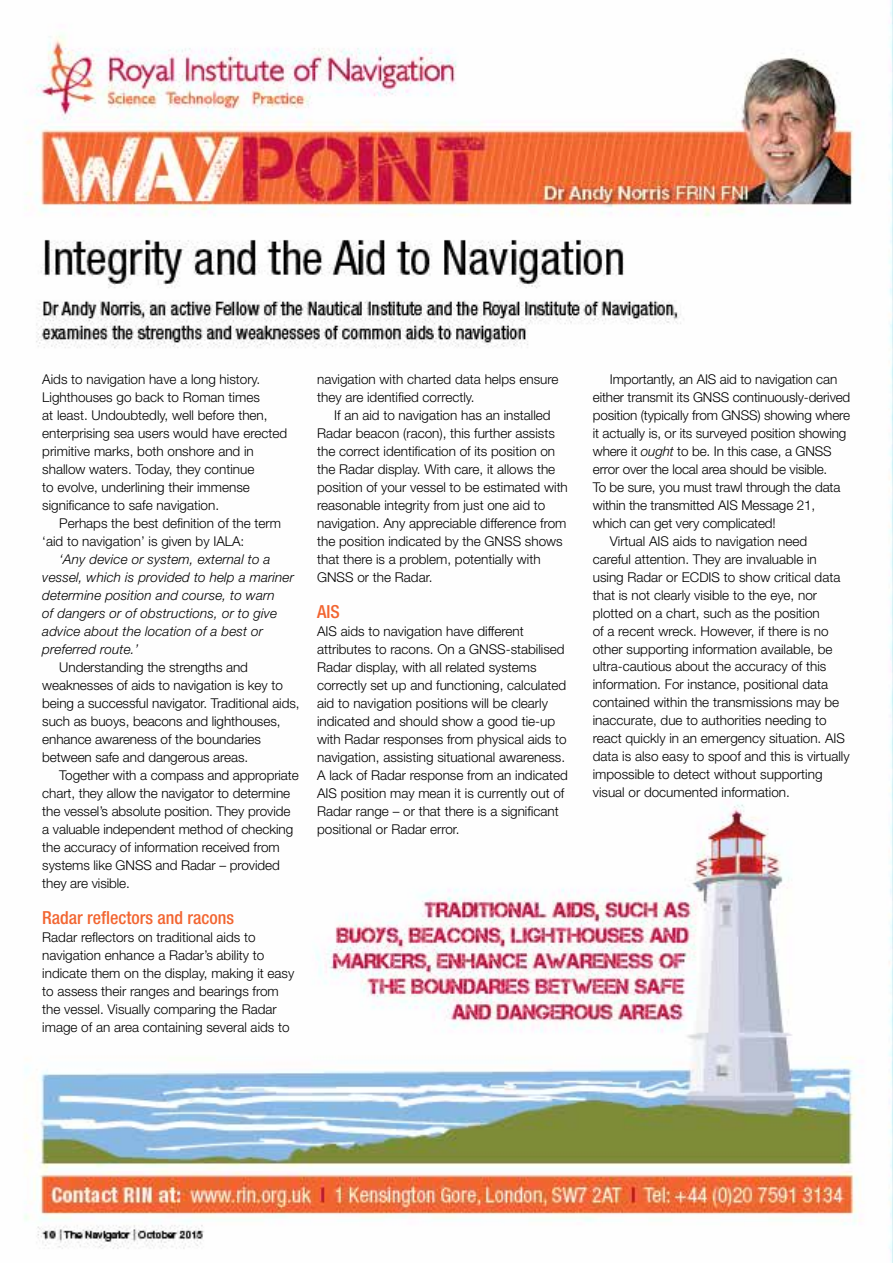
<style>
.page{position:relative;width:893px;height:1263px;background:#fff}
.page>*{position:absolute;margin:0;border:0;box-sizing:border-box;transform-origin:0 0}
.t1{font:500 condensed 18px "Helvetica Neue LT Std";color:#f26531}
.t2{font:300 13.5px/18px "Helvetica Neue LT Std";color:#000}
.t3{font:italic 300 13.5px/18px "Helvetica Neue LT Std";letter-spacing:.01em;color:#000}
.s1{font-style:italic}
</style>
<div class="page">
<img style="left:24px;top:0;width:869px;height:1263px">
<p class="t2" style="left:42px;top:369px;width:246px">Aids to navigation have a long history.<br>Lighthouses go back to Roman times<br>at least. Undoubtedly, well before then, enterprising sea users would have erected primitive marks, both onshore and in shallow waters. Today, they continue<br>to evolve, underlining their immense significance to safe navigation.</p>
<p class="t2" style="left:42px;top:513px;width:240px;text-indent:17px">Perhaps the best definition of the term ‘aid to navigation’ is given by IALA:</p>
<p class="t3" style="left:42px;top:550px;width:253px;text-indent:17px">‘Any device or system, external to a vessel, which is provided to help a mariner determine position and course, to warn<br>of dangers or of obstructions, or to give advice about the location of a best or preferred route.’</p>
<p class="t2" style="left:42px;top:657px;width:259px;text-indent:17px">Understanding the strengths and weaknesses of aids to navigation is key to being a successful navigator. Traditional aids, such as buoys, beacons and lighthouses, enhance awareness of the boundaries between safe and dangerous areas.</p>
<p class="t2" style="left:42px;top:765px;width:258px;text-indent:17px">Together with a compass and appropriate chart, they allow the navigator to determine the vessel’s absolute position. They provide a valuable independent method of checking the accuracy of information received from systems like GNSS and Radar – provided they are visible.</p>
<h1 class="t1" style="left:42px;top:906px;width:193px">Radar reflectors and racons</h1>
<p class="t2" style="left:42px;top:927px;width:254px">Radar reflectors on traditional aids to navigation enhance a Radar’s ability to indicate them on the display, making it easy to assess their ranges and bearings from the vessel. Visually comparing the Radar image of an area containing several aids to</p>
<p class="t2" style="left:317px;top:369px;width:243px">navigation with charted data helps ensure they are identified correctly.</p>
<p class="t2" style="left:317px;top:405px;width:252px;text-indent:17px">If an aid to navigation has an installed Radar beacon (racon), this further assists the correct identification of its position on the Radar display. With care, it allows the position of your vessel to be estimated with reasonable integrity from just one aid to navigation. Any appreciable difference from the position indicated by the GNSS shows that there is a problem, potentially with GNSS or the Radar.</p>
<h1 class="t1" style="left:317px;top:600px;width:24px">AIS</h1>
<p class="t2" style="left:317px;top:621px;width:252px">AIS aids to navigation have different attributes to racons. On a GNSS-stabilised Radar display, with all related systems correctly set up and functioning, calculated aid to navigation positions will be clearly indicated and should show a good tie-up with Radar responses from physical aids to navigation, assisting situational awareness.<br>A lack of Radar response from an indicated AIS position may mean it is currently out of Radar range – or that there is a significant positional or Radar error.</p>
<p class="t2" style="left:610px;top:369px;width:229px">Importantly, an AIS aid to navigation can</p>
<p class="t2" style="left:593px;top:387px;width:259px">either transmit its GNSS continuously-derived</p>
<p class="t2" style="left:593px;top:405px;width:259px">position (typically from GNSS) showing where</p>
<p class="t2" style="left:593px;top:423px;width:255px">it actually is, or its surveyed position showing</p>
<p class="t2" style="left:593px;top:441px;width:240px">where it <span class="s1">ought</span> to be. In this case, a GNSS</p>
<p class="t2" style="left:593px;top:459px;width:236px">error over the local area should be visible.</p>
<p class="t2" style="left:593px;top:477px;width:249px">To be sure, you must trawl through the data</p>
<p class="t2" style="left:593px;top:495px;width:224px">within the transmitted AIS Message 21,</p>
<p class="t2" style="left:593px;top:513px;width:185px">which can get very complicated!</p>
<p class="t2" style="left:610px;top:531px;width:199px">Virtual AIS aids to navigation need</p>
<p class="t2" style="left:593px;top:549px;width:226px">careful attention. They are invaluable in</p>
<p class="t2" style="left:593px;top:567px;width:249px">using Radar or ECDIS to show critical data</p>
<p class="t2" style="left:593px;top:585px;width:226px">that is not clearly visible to the eye, nor</p>
<p class="t2" style="left:593px;top:603px;width:229px">plotted on a chart, such as the position</p>
<p class="t2" style="left:593px;top:621px;width:237px">of a recent wreck. However, if there is no</p>
<p class="t2" style="left:593px;top:639px;width:241px">other supporting information available, be</p>
<p class="t2" style="left:593px;top:657px;width:235px">ultra-cautious about the accuracy of this</p>
<p class="t2" style="left:593px;top:675px;width:237px">information. For instance, positional data</p>
<p class="t2" style="left:593px;top:693px;width:248px">contained within the transmissions may be</p>
<p class="t2" style="left:593px;top:711px;width:235px">inaccurate, due to authorities needing to</p>
<p class="t2" style="left:593px;top:729px;width:254px">react quickly in an emergency situation. AIS</p>
<p class="t2" style="left:593px;top:747px;width:258px">data is also easy to spoof and this is virtually</p>
<p class="t2" style="left:593px;top:765px;width:231px">impossible to detect without supporting</p>
<p class="t2" style="left:593px;top:783px;width:199px">visual or documented information.</p>
</div>
